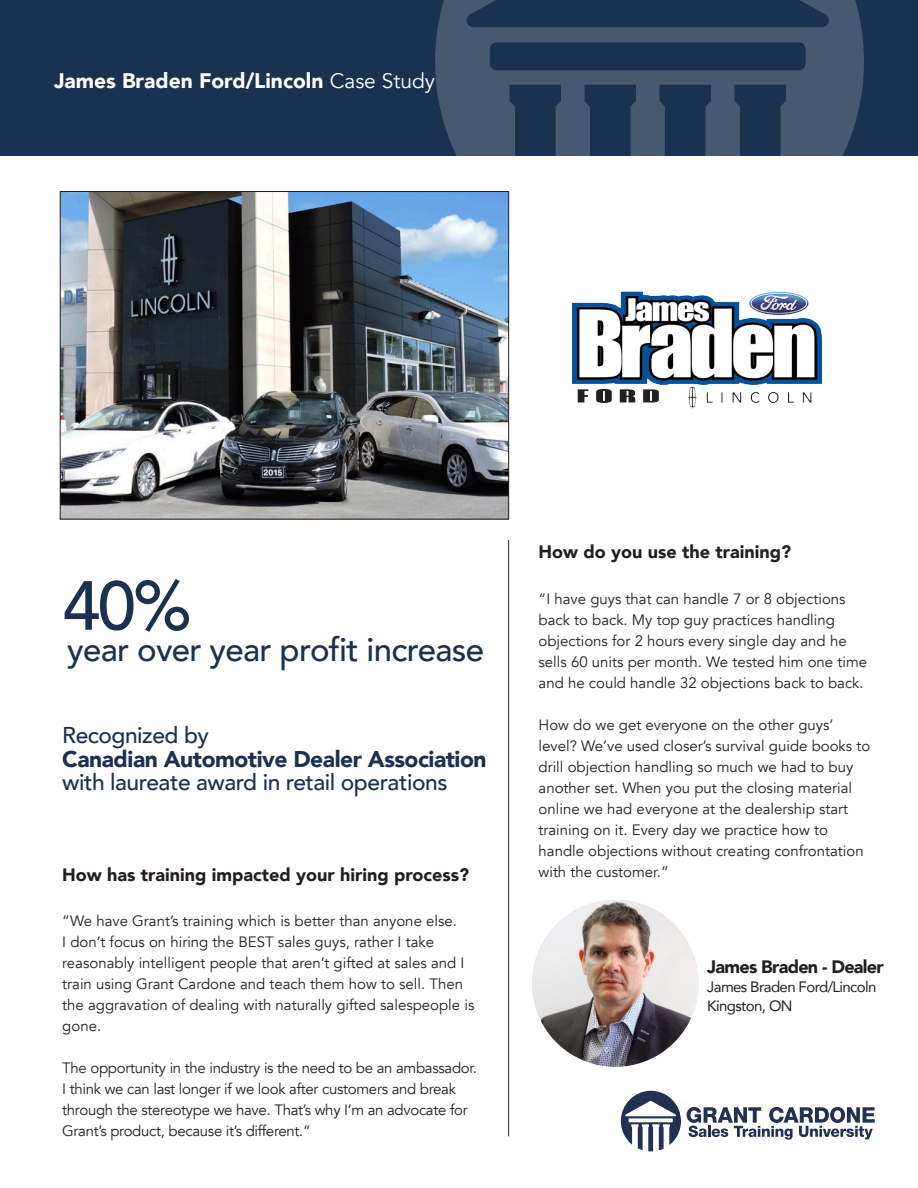
<style>
.page{position:relative;width:918px;height:1188px;background:#fff}
.page>*{position:absolute;margin:0;border:0;box-sizing:border-box;transform-origin:0 0}
.t1{font:500 68.7px "Avenir";color:#1a314f}
.t2{font:500 33px "Avenir";letter-spacing:-.02em;color:#1a314f}
.t3{font:500 22.8px/23.4px "Avenir";letter-spacing:-.02em;color:#1a314f}
.t4{font:900 21px "Avenir";color:#fff}
.t5{font:900 18px "Avenir";color:#231f20}
.t6{font:900 18px "Avenir";letter-spacing:-.04em;color:#231f20}
.t7{font:15px/21px "Avenir";color:#231f20}
.t8{font:15px/21px "Avenir";letter-spacing:-.02em;color:#231f20}
.t9{font:15px "Avenir";letter-spacing:-.04em;color:#231f20}
.s1{font-weight:400}
.s2{font-weight:900}
</style>
<div class="page">
<div style="left:0;top:0;width:918px;height:156px;background:#1a314f"></div>
<svg style="left:435px;top:0;width:429px;height:156px;fill:#43566e"></svg>
<svg style="left:687px;top:1107px;width:188px;height:33px"></svg>
<svg style="left:621px;top:1091px;width:60px;height:60px"></svg>
<img style="left:572px;top:291px;width:250px;height:118px">
<hr style="left:508px;top:540px;width:1px;height:596px;background:#231f20">
<img style="left:62px;top:193px;width:445px;height:324px">
<div style="left:60px;top:191px;width:449px;height:328px;border:1px solid #231f20"></div>
<img style="left:532px;top:900px;width:167px;height:167px">
<p class="t4" style="left:54px;top:63px;width:383px">James Braden Ford/Lincoln <span class="s1">Case Study</span></p>
<p class="t1" style="left:62px;top:546px;width:131px">40%</p>
<p class="t2" style="left:67px;top:621px;width:418px">year over year profit increase</p>
<p class="t3" style="left:62px;top:722px;width:426px">Recognized by<br><span class="s2">Canadian Automotive Dealer Association </span>with laureate award in retail operations</p>
<p class="t5" style="left:62px;top:859px;width:408px">How has training impacted your hiring process?</p>
<p class="t7" style="left:62px;top:911px;width:396px">“We have Grant’s training which is better than anyone else.</p>
<p class="t7" style="left:62px;top:932px;width:414px">I don’t focus on hiring the BEST sales guys, rather I take reasonably intelligent people that aren’t gifted at sales and I train using Grant Cardone and teach them how to sell. Then the aggravation of dealing with naturally gifted salespeople is gone.</p>
<p class="t8" style="left:62px;top:1058px;width:416px">The opportunity in the industry is the need to be an ambassador.<br>I think we can last longer if we look after customers and break through the stereotype we have. That’s why I’m an advocate for Grant’s product, because it’s different.”</p>
<p class="t5" style="left:539px;top:536px;width:254px">How do you use the training?</p>
<p class="t7" style="left:539px;top:588px;width:330px">“I have guys that can handle 7 or 8 objections back to back. My top guy practices handling objections for 2 hours every single day and he sells 60 units per month. We tested him one time and he could handle 32 objections back to back.</p>
<p class="t7" style="left:539px;top:714px;width:333px">How do we get everyone on the other guys’ level? We’ve used closer’s survival guide books to drill objection handling so much we had to buy another set. When you put the closing material online we had everyone at the dealership start training on it. Every day we practice how to handle objections without creating confrontation with the customer.”</p>
<p class="t6" style="left:707px;top:952px;width:178px">James Braden - Dealer</p>
<p class="t9" style="left:707px;top:975px;width:171px">James Braden Ford/Lincoln</p>
<p class="t9" style="left:707px;top:993px;width:87px">Kingston, ON</p>
</div>
